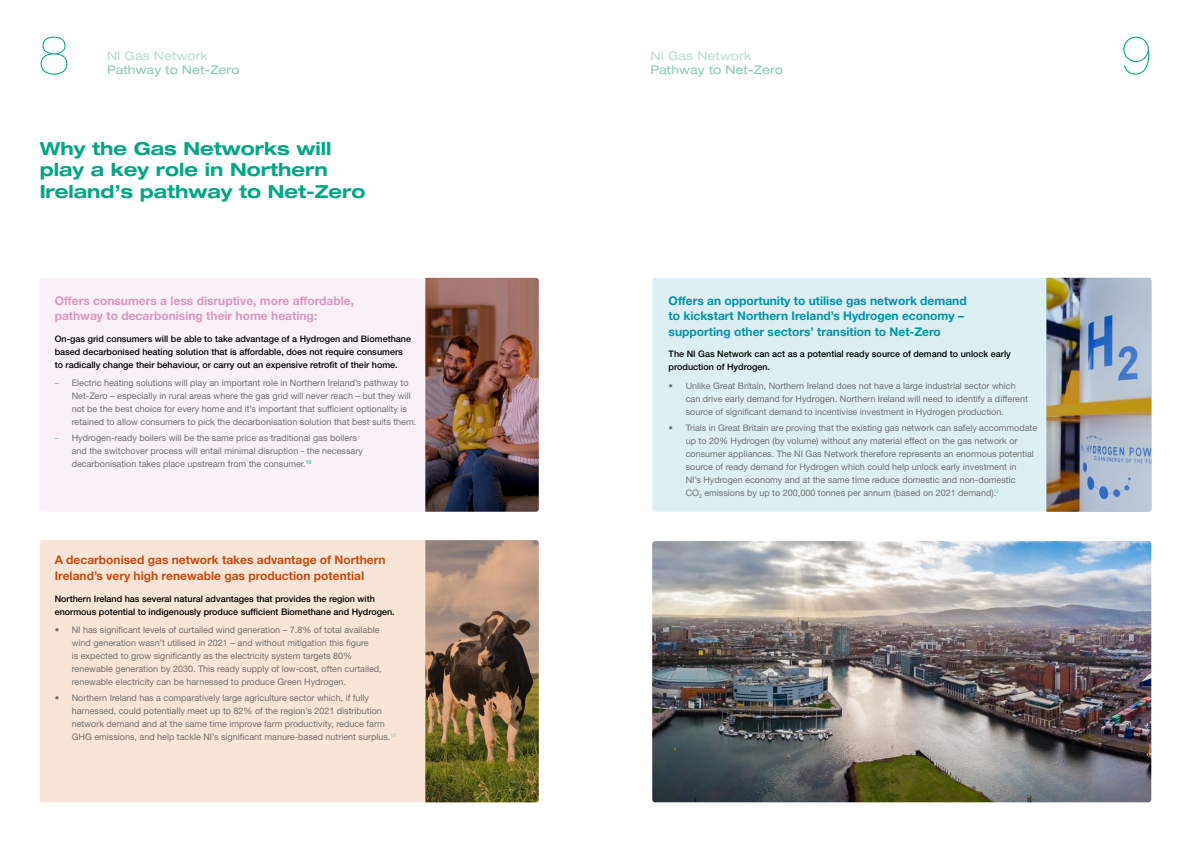
<style>
.page{position:relative;width:1191px;height:842px;background:#fff}
.page>*{position:absolute;margin:0;border:0;box-sizing:border-box;transform-origin:0 0}
.t1{font:200 54px "Helvetica Neue LT Std";color:#00a685}
.t2{font:700 expanded 18px/21.6px "Helvetica Neue LT Std";color:#00a685}
.t3{font:700 12px/15.6px "Helvetica Neue LT Std";color:#0094aa}
.t4{font:700 12px/15.6px "Helvetica Neue LT Std";color:#c84d0d}
.t5{font:700 12px/15.6px "Helvetica Neue LT Std";color:#dd97c2}
.t6{font:expanded 12px "Helvetica Neue LT Std";color:#8acab6}
.t7{font:expanded 12px "Helvetica Neue LT Std";color:#b7ddd0}
.t8{font:9px/13px "Helvetica Neue LT Std";color:#706f6f}
.t9{font:500 9px/13px "Helvetica Neue LT Std";color:#000}
.s1{color:#6ec1aa}
</style>
<div class="page">
<div style="left:652px;top:278px;width:499px;height:234px;background:#deeff4;border-radius:3px"></div>
<div style="left:40px;top:278px;width:499px;height:234px;background:#faf1f8;border-radius:3px"></div>
<img style="left:425px;top:278px;width:114px;height:234px">
<img style="left:1046px;top:278px;width:105px;height:234px">
<div style="left:40px;top:540px;width:499px;height:262px;background:#f8e5d7;border-radius:3px"></div>
<img style="left:425px;top:540px;width:114px;height:262px">
<img style="left:652px;top:541px;width:499px;height:261px">
<h1 class="t1" style="left:39px;top:24px;width:32px">8</h1>
<h3 class="t7" style="left:107px;top:48px;width:102px">NI Gas Network</h3>
<h3 class="t6" style="left:107px;top:62px;width:134px">Pathway to Net-Zero</h3>
<h2 class="t2" style="left:40px;top:137px;width:327px">Why the Gas Networks will play a key role in Northern<br>Ireland’s pathway to Net-Zero</h2>
<h3 class="t5" style="left:55px;top:292px;width:301px">Offers consumers a less disruptive, more affordable, pathway to decarbonising their home heating:</h3>
<p class="t9" style="left:55px;top:332px;width:358px">On-gas grid consumers will be able to take advantage of a Hydrogen and Biomethane based decarbonised heating solution that is affordable, does not require consumers to radically change their behaviour, or carry out an expensive retrofit of their home.</p>
<p class="t8" style="left:72px;top:376px;width:346px;text-indent:-17px"><span class="s1">–</span> Electric heating solutions will play an important role in Northern Ireland’s pathway to Net-Zero – especially in rural areas where the gas grid will never reach – but they will not be the best choice for every home and it’s important that sufficient optionality is retained to allow consumers to pick the decarbonisation solution that best suits them.</p>
<p class="t8" style="left:72px;top:431px;width:293px;text-indent:-17px"><span class="s1">–</span> Hydrogen-ready boilers will be the same price as traditional gas boilers and the switchover process will entail minimal disruption - the necessary decarbonisation takes place upstream from the consumer.<sup>10</sup></p>
<h3 class="t4" style="left:55px;top:552px;width:332px">A decarbonised gas network takes advantage of Northern<br>Ireland’s very high renewable gas production potential</h3>
<p class="t9" style="left:55px;top:592px;width:341px">Northern Ireland has several natural advantages that provides the region with enormous potential to indigenously produce sufficient Biomethane and Hydrogen.</p>
<p class="t8" style="left:72px;top:623px;width:311px;text-indent:-17px">• NI has significant levels of curtailed wind generation – 7.8% of total available wind generation wasn’t utilised in 2021 – and without mitigation this figure<br>is expected to grow significantly as the electricity system targets 80% renewable generation by 2030. This ready supply of low-cost, often curtailed, renewable electricity can be harnessed to produce Green Hydrogen.</p>
<p class="t8" style="left:72px;top:691px;width:326px;text-indent:-17px">• Northern Ireland has a comparatively large agriculture sector which, if fully harnessed, could potentially meet up to 82% of the region’s 2021 distribution network demand and at the same time improve farm productivity, reduce farm GHG emissions, and help tackle NI’s significant manure-based nutrient surplus.<sup>11</sup></p>
<h3 class="t7" style="left:650px;top:48px;width:102px">NI Gas Network</h3>
<h3 class="t6" style="left:650px;top:62px;width:134px">Pathway to Net-Zero</h3>
<h1 class="t1" style="left:1121px;top:24px;width:32px">9</h1>
<h3 class="t3" style="left:668px;top:292px;width:299px">Offers an opportunity to utilise gas network demand to kickstart Northern Ireland’s Hydrogen economy – supporting other sectors’ transition to Net-Zero</h3>
<p class="t9" style="left:668px;top:347px;width:344px">The NI Gas Network can act as a potential ready source of demand to unlock early production of Hydrogen.</p>
<p class="t8" style="left:685px;top:379px;width:344px;text-indent:-17px">• Unlike Great Britain, Northern Ireland does not have a large industrial sector which can drive early demand for Hydrogen. Northern Ireland will need to identify a different source of significant demand to incentivise investment in Hydrogen production.</p>
<p class="t8" style="left:685px;top:421px;width:353px;text-indent:-17px">• Trials in Great Britain are proving that the existing gas network can safely accommodate up to 20% Hydrogen (by volume) without any material effect on the gas network or consumer appliances. The NI Gas Network therefore represents an enormous potential source of ready demand for Hydrogen which could help unlock early investment in<br>NI’s Hydrogen economy and at the same time reduce domestic and non-domestic<br>CO<sub>2</sub> emissions by up to 200,000 tonnes per annum (based on 2021 demand).<sup>12</sup></p>
</div>
